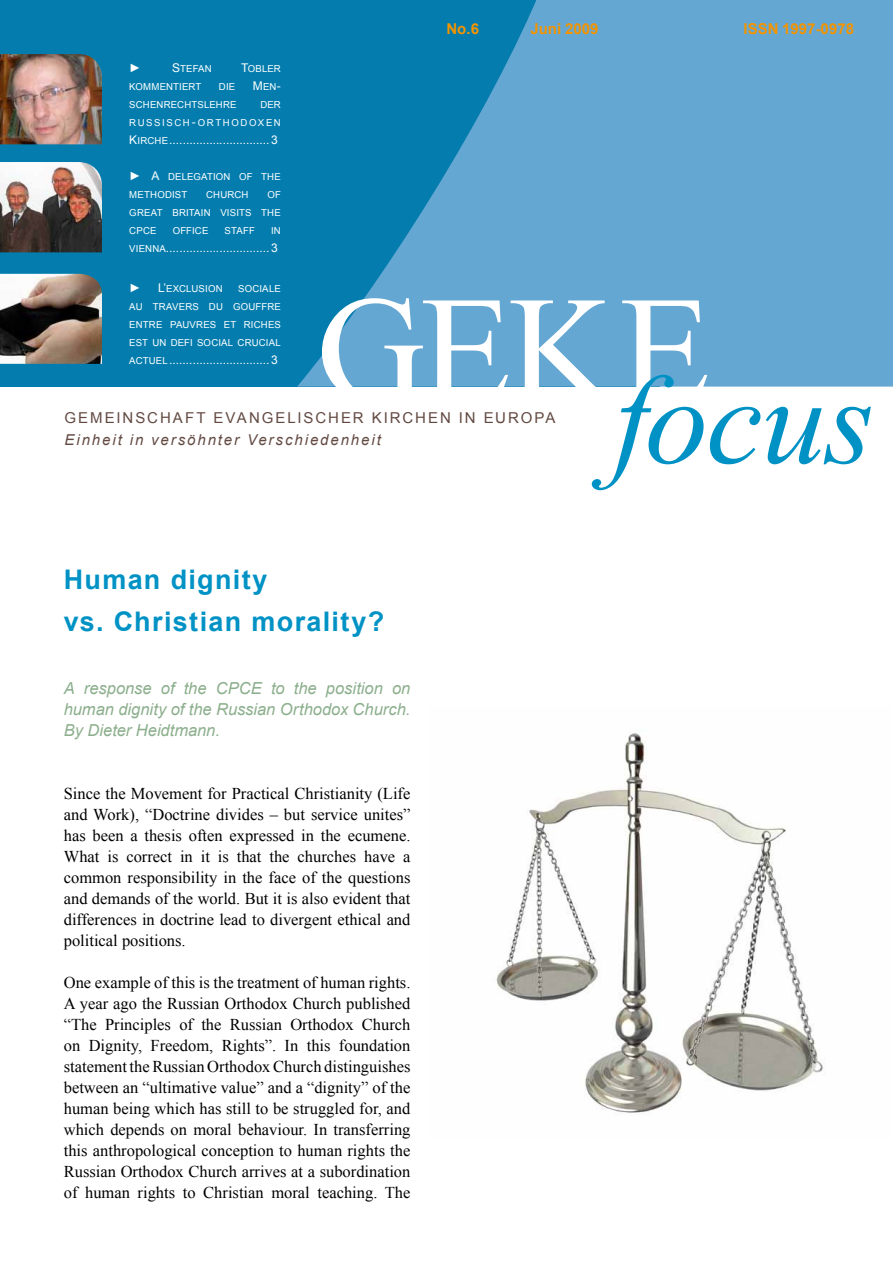
<style>
.page{position:relative;width:893px;height:1263px;background:#fff}
.page>*{position:absolute;margin:0;border:0;box-sizing:border-box;transform-origin:0 0}
.t1{font:italic 126.9px "Times New Roman";letter-spacing:-.01em;color:#0092c5}
.t2{font:700 27px/42px "Arial";letter-spacing:.05em;color:#0092c5}
.t3{font:16.5px/21px "Times New Roman";color:#000;text-align:justify}
.t4{font:italic 16.5px/21px "Arial";color:#8caf8d;text-align:justify}
.t5{font:15px "Arial";letter-spacing:.13em;color:#634a42}
.t6{font:italic 15px "Arial";letter-spacing:.125em;color:#634a42}
.t7{font:700 15px "Arial";color:#f39400}
.t8{font:12px "Arial MT SC800";color:#fff}
.t9{font:9.6px/18px "Arial MT SC800";letter-spacing:.02em;color:#fff;text-align:justify}
.t10{font:9.6px/18px "Arial MT SC800";letter-spacing:.165em;color:#fff;text-align:right}
.s1{font-size:12px}
.s2{font-size:9.6px}
</style>
<div class="page">
<div style="left:0;top:0;width:659px;height:387px;background:#047dae"></div>
<svg style="left:297px;top:0;width:596px;height:387px;fill:#65a7d3"></svg>
<img style="left:496px;top:733px;width:329px;height:380px">
<img style="left:0;top:274px;width:102px;height:90px">
<img style="left:0;top:162px;width:102px;height:90px">
<img style="left:0;top:54px;width:102px;height:90px">
<p class="t8" style="left:129px;top:60px;width:13px">►</p>
<p class="t9" style="left:172px;top:60px;width:41px"><span class="s1">S</span>TEFAN</p>
<p class="t9" style="left:241px;top:60px;width:41px"><span class="s1">T</span>OBLER</p>
<p class="t9" style="left:129px;top:78px;width:74px">KOMMENTIERT</p>
<p class="t9" style="left:219px;top:78px;width:18px">DIE</p>
<p class="t8" style="left:253px;top:78px;width:30px">M <span class="s2">EN</span>-</p>
<p class="t9" style="left:129px;top:96px;width:109px">SCHENRECHTSLEHRE</p>
<p class="t10" style="left:129px;top:96px;width:153px">DER<br>RUSSISCH<span class="s1">-</span>ORTHODOXEN</p>
<p class="t8" style="left:129px;top:132px;width:150px">K<span class="s2">IRCHE</span>.............................. 3</p>
<p class="t7" style="left:446px;top:19px;width:34px">No.6</p>
<p class="t7" style="left:530px;top:19px;width:69px">Juni 2009</p>
<p class="t7" style="left:743px;top:19px;width:112px">ISSN 1997-0978</p>
<p class="t9" style="left:129px;top:168px;width:153px"><span class="s1">► A</span> DELEGATION OF THE<br>METHODIST</p>
<p class="t9" style="left:129px;top:186px;width:153px;text-indent:138px">OF GREAT BRITAIN VISITS THE CPCE</p>
<p class="t9" style="left:206px;top:186px;width:44px">CHURCH</p>
<p class="t9" style="left:173px;top:222px;width:37px">OFFICE</p>
<p class="t9" style="left:225px;top:222px;width:32px">STAFF</p>
<p class="t9" style="left:271px;top:222px;width:11px">IN</p>
<p class="t8" style="left:129px;top:240px;width:150px"><span class="s2">VIENNA</span>............................... 3</p>
<p class="t8" style="left:129px;top:280px;width:13px">►</p>
<p class="t9" style="left:158px;top:280px;width:66px"><span class="s1">L’</span>EXCLUSION</p>
<p class="t9" style="left:129px;top:280px;width:153px;text-indent:109px">SOCIALE AU TRAVERS DU GOUFFRE ENTRE PAUVRES ET RICHES EST UN DEFI SOCIAL CRUCIAL</p>
<p class="t8" style="left:129px;top:352px;width:150px"><span class="s2">ACTUEL</span> .............................. 3</p>
<h1 class="t1" style="left:317px;top:333px;width:559px"><sup>GEKE</sup>focus</h1>
<p class="t5" style="left:64px;top:407px;width:493px">GEMEINSCHAFT EVANG ELISCHER KIRCHEN IN EUROPA</p>
<p class="t6" style="left:64px;top:430px;width:318px">Einheit in versöhnter Verschiedenheit</p>
<h2 class="t2" style="left:64px;top:559px;width:322px">Human dignity<br>vs. Christian morality?</h2>
<p class="t4" style="left:64px;top:678px;width:348px">A response of the CPCE to the position on human dignity of the Russian Orthodox Church.<br>By Dieter Heidtmann.</p>
<p class="t3" style="left:64px;top:783px;width:348px">Since the Movement for Practical Christianity (Life and Work), “Doctrine divides – but service unites” has been a thesis often expressed in the ecumene.<br>What is correct in it is that the churches have a common responsibility in the face of the questions and demands of the world. But it is also evident that differences in doctrine lead to divergent ethical and political positions.</p>
<p class="t3" style="left:64px;top:972px;width:348px">One example of this is the treatment of human rights.<br>A year ago the Russian Orthodox Church published “The Principles of the Russian Orthodox Church on Dignity, Freedom, Rights”. In this foundation statement the Russian Orthodox Church distinguishes between an “ultimative value” and a “dignity” of the human being which has still to be struggled for, and which depends on moral behaviour. In transferring this anthropological conception to human rights the Russian Orthodox Church arrives at a subordination of human rights to Christian moral teaching. The</p>
</div>
